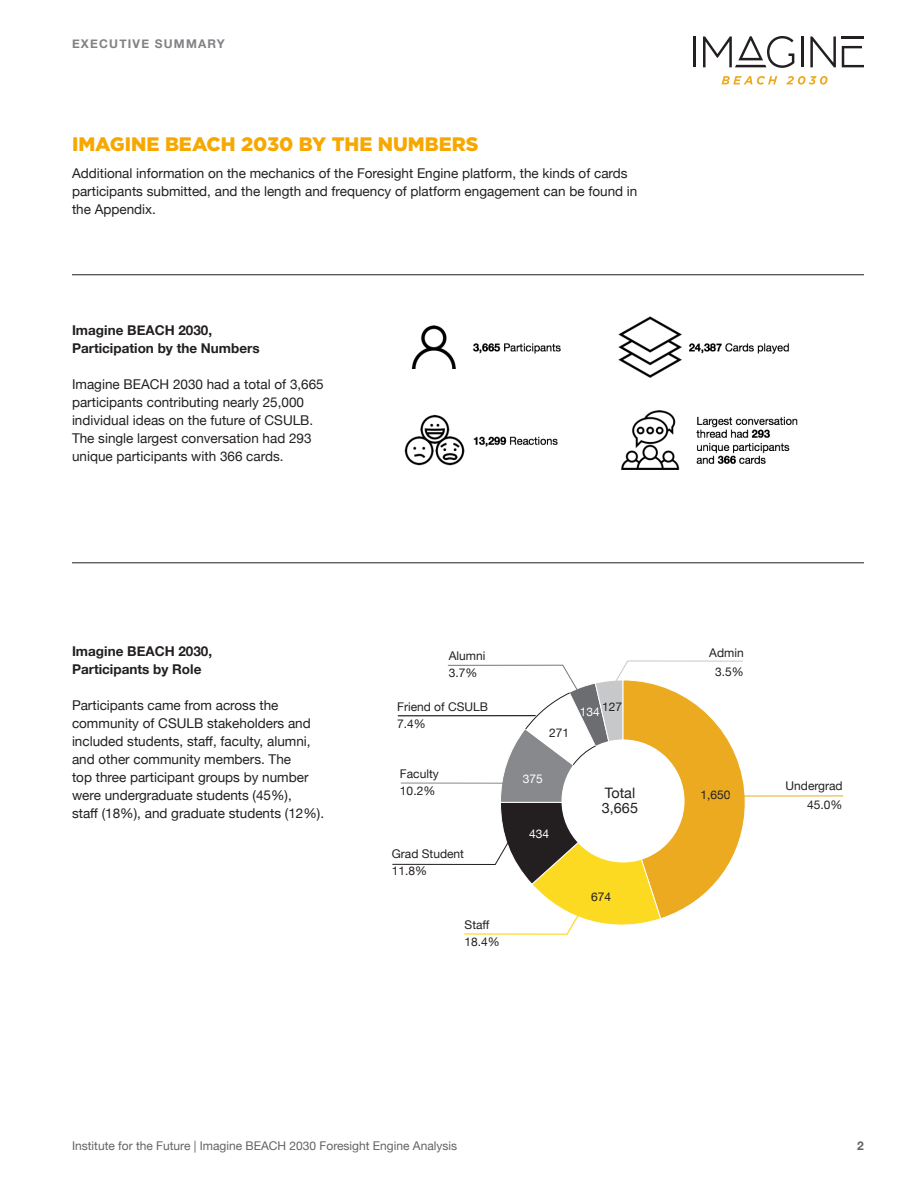
<style>
.page{position:relative;width:918px;height:1188px;background:#fff}
.page>*{position:absolute;margin:0;border:0;box-sizing:border-box;transform-origin:0 0}
.H2_head{font:900 19.5px "Gotham";color:#f6a800}
.t1{font:14.4px/15.3px "Helvetica Neue";color:#231f20}
.body{font:13.5px/18px "Helvetica Neue";color:#231f20}
.body-2{font:700 13.5px/18px "Helvetica Neue";color:#231f20}
.t2{font:12px/16.8px "Helvetica Neue";color:#231f20}
.t3{font:12px "Helvetica Neue";color:#636366}
.running_head{font:700 12px "Helvetica Neue";letter-spacing:.1em;color:#808285}
.t4{font:12px "Helvetica Neue";color:#fff}
.t5{font:700 12px "Helvetica Neue";color:#636366}
</style>
<div class="page">
<svg style="left:721px;top:76px;width:56px;height:9px"></svg>
<svg style="left:786px;top:76px;width:42px;height:9px"></svg>
<hr style="left:693px;top:37px;width:3px;height:30px;background:#231f20">
<hr style="left:801px;top:37px;width:2px;height:30px;background:#231f20">
<svg style="left:810px;top:37px;width:26px;height:30px"></svg>
<hr style="left:842px;top:36px;width:22px;height:3px;background:#231f20">
<svg style="left:842px;top:46px;width:22px;height:21px"></svg>
<svg style="left:703px;top:36px;width:91px;height:32px"></svg>
<img style="left:404px;top:316px;width:394px;height:154px">
<hr style="left:72px;top:274px;width:792px;height:1px;background:#231f20">
<hr style="left:72px;top:562px;width:792px;height:1px;background:#231f20">
<hr style="left:728px;top:795px;width:115px;height:2px;background:#ebaa20">
<svg style="left:392px;top:660px;width:354px;height:275px"></svg>
<p class="running_head" style="left:72px;top:34px;width:154px">EXECUTIVE SUMMARY</p>
<p class="H2_head" style="left:72px;top:130px;width:408px">IMAGINE BEACH 2030 BY THE NUMBERS</p>
<p class="body" style="left:72px;top:165px;width:567px">Additional information on the mechanics of the Foresight Engine platform, the kinds of cards participants submitted, and the length and frequency of platform engagement can be found in the Appendix.</p>
<p class="body-2" style="left:72px;top:321px;width:189px">Imagine BEACH 2030,<br>Participation by the Numbers</p>
<p class="body" style="left:72px;top:376px;width:253px">Imagine BEACH 2030 had a total of 3,665 participants contributing nearly 25,000 individual ideas on the future of CSULB.<br>The single largest conversation had 293 unique participants with 366 cards.</p>
<p class="body-2" style="left:72px;top:643px;width:142px">Imagine BEACH 2030,<br>Participants by Role</p>
<p class="body" style="left:72px;top:697px;width:254px">Participants came from across the community of CSULB stakeholders and included students, staff, faculty, alumni, and other community members. The<br>top three participant groups by number were undergraduate students (45%),<br>staff (18%), and graduate students (12%).</p>
<p class="t2" style="left:449px;top:648px;width:38px">Alumni<br>3.7%</p>
<p class="t2" style="left:397px;top:699px;width:92px">Friend of CSULB<br>7.4%</p>
<p class="t2" style="left:400px;top:766px;width:40px">Faculty<br>10.2%</p>
<p class="t2" style="left:392px;top:846px;width:74px">Grad Student<br>11.8%</p>
<p class="t2" style="left:465px;top:917px;width:37px">Staff<br>18.4%</p>
<p class="t2" style="left:549px;top:725px;width:22px">271</p>
<p class="t2" style="left:602px;top:699px;width:22px">127</p>
<p class="t4" style="left:580px;top:703px;width:22px">134</p>
<p class="t4" style="left:523px;top:770px;width:22px">375</p>
<p class="t4" style="left:529px;top:825px;width:22px">434</p>
<p class="t1" style="left:602px;top:786px;width:38px">Total<br>3,665</p>
<p class="t2" style="left:591px;top:889px;width:22px">674</p>
<p class="t2" style="left:709px;top:643px;width:36px;line-height:19.2px;text-align:center">Admin<br>3.5%</p>
<p class="t2" style="left:701px;top:787px;width:32px">1,650</p>
<p class="t2" style="left:786px;top:777px;width:58px;line-height:19.2px;text-align:right">Undergrad<br>45.0%</p>
<p class="t3" style="left:72px;top:1137px;width:387px">Institute for the Future | Imagine BEACH 2030 Foresight Engine Analysis</p>
<p class="t5" style="left:857px;top:1137px;width:8px">2</p>
</div>
